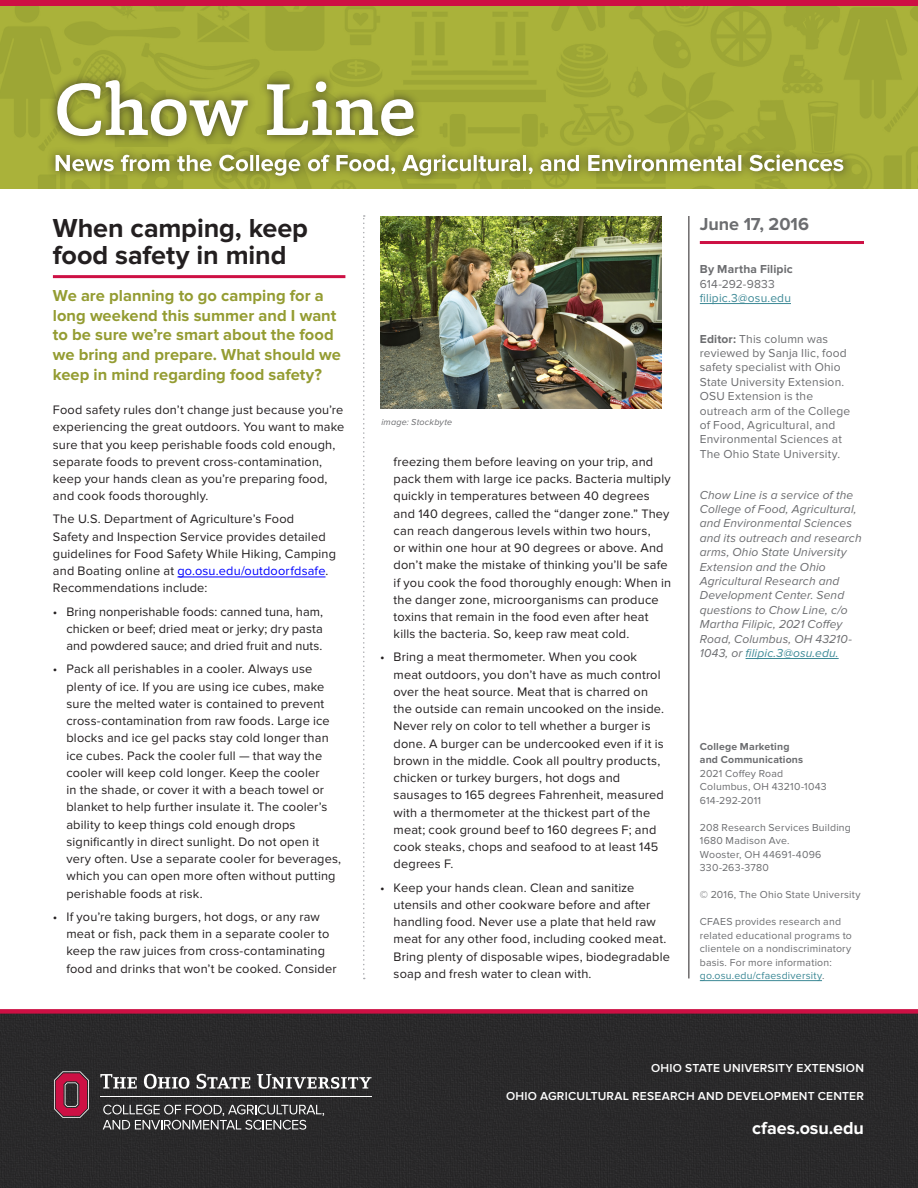
<style>
.page{position:relative;width:918px;height:1188px;background:#fff}
.page>*{position:absolute;margin:0;border:0;box-sizing:border-box;transform-origin:0 0}
.Headline{font:700 27px "Proxima Nova";letter-spacing:-.005em;color:#231f20}
.t1{font:700 18px "Proxima Nova";letter-spacing:-.005em;color:#fff}
.Date{font:700 18px "Proxima Nova";letter-spacing:-.005em;color:#6c6d70}
.Question{font:700 16.5px/19.8px "Proxima Nova";color:#949c32}
.body_-_no_indent{font:12.75px/17.2px "Proxima Nova";letter-spacing:.015em;color:#231f20}
.Sidebar_text_3_-_ita{font:italic 12px/14.4px "Proxima Nova";letter-spacing:.01em;color:#6c6d70}
.Sidebar_text_1{font:12px/14.4px "Proxima Nova";letter-spacing:.015em;color:#6c6d70}
.t2{font:600 12px "Proxima Nova";letter-spacing:.02em;color:#fff}
.Sidebar_text_1-2{font:12px/14.4px "Proxima Nova";letter-spacing:.015em;color:#3d8996}
.Sidebar_text_2_-_sma{font:10.5px/13.5px "Proxima Nova";letter-spacing:.02em;color:#6c6d70}
.Sidebar_text_2_-_sma-2{font:700 10.5px/13.5px "Proxima Nova";letter-spacing:.015em;color:#6c6d70}
.photo_credit{font:italic 9px "Proxima Nova";letter-spacing:.02em;color:#6c6d70}
.s1{color:#00f}
.s2{font-weight:700;color:#6c6d70}
.s3{color:#6c6d70}
.s4{font-weight:700}
.s5{color:#3d8996}
</style>
<div class="page">
<img style="left:0;top:6px;width:918px;height:183px">
<div style="left:0;top:0;width:918px;height:6px;background:#cd1044"></div>
<div style="left:48px;top:71px;width:375px;height:74px;background:#231f20;opacity:.75"></div>
<svg style="left:57px;top:80px;width:357px;height:56px"></svg>
<div style="left:46px;top:145px;width:807px;height:40px;background:#231f20;opacity:.75"></div>
<svg style="left:56px;top:155px;width:787px;height:21px"></svg>
<hr style="left:700px;top:303px;width:91px;height:1px;background:#3d8996">
<hr style="left:746px;top:658px;width:93px;height:1px;background:#3d8996">
<hr style="left:700px;top:241px;width:164px;height:3px;background:#cd1044">
<hr style="left:53px;top:275px;width:292px;height:3px;background:#cd1044">
<hr style="left:177px;top:577px;width:149px;height:1px;background:#00f">
<hr style="left:700px;top:980px;width:122px;height:1px;background:#3d8996">
<img style="left:381px;top:216px;width:281px;height:193px">
<div style="left:0;top:1014px;width:918px;height:174px;background:#2a292a"></div>
<svg style="left:103px;top:1105px;width:221px;height:25px;background:#5a5a5b"></svg>
<svg style="left:54px;top:1071px;width:35px;height:47px;background:#8f324c"></svg>
<hr style="left:100px;top:1096px;width:272px;height:1px;background:#fff">
<svg style="left:100px;top:1074px;width:37px;height:15px"></svg>
<svg style="left:144px;top:1074px;width:45px;height:15px"></svg>
<svg style="left:197px;top:1074px;width:53px;height:15px"></svg>
<svg style="left:257px;top:1074px;width:115px;height:15px"></svg>
<div style="left:0;top:1009px;width:918px;height:5px;background:#cd1044"></div>
<hr style="left:688px;top:216px;width:1px;height:762px;background:#231f20">
<svg style="left:363px;top:215px;width:2px;height:764px"></svg>
<p class="Headline" style="left:53px;top:213px;width:257px">When camping, keep</p>
<p class="Date" style="left:700px;top:214px;width:111px">June 17, 2016</p>
<p class="Headline" style="left:53px;top:240px;width:235px">food safety in mind</p>
<p class="Question" style="left:53px;top:286px;width:290px">We are planning to go camping for a long weekend this summer and I want to be sure we’re smart about the food we bring and prepare. What should we keep in mind regarding food safety?</p>
<p class="body_-_no_indent" style="left:53px;top:401px;width:293px">Food safety rules don’t change just because you’re experiencing the great outdoors. You want to make sure that you keep perishable foods cold enough, separate foods to prevent cross-contamination, keep your hands clean as you’re preparing food, and cook foods thoroughly.</p>
<p class="body_-_no_indent" style="left:53px;top:511px;width:285px">The U.S. Department of Agriculture’s Food<br>Safety and Inspection Service provides detailed guidelines for Food Safety While Hiking, Camping and Boating online at <span class="s1">go.osu.edu/outdoorfdsafe</span>.<br>Recommendations include:</p>
<p class="body_-_no_indent" style="left:66px;top:603px;width:258px;text-align:justify;text-indent:-14px">• Bring nonperishable foods: canned tuna, ham, chicken or beef; dried meat or jerky; dry pasta and powdered sauce; and dried fruit and nuts.</p>
<p class="body_-_no_indent" style="left:66px;top:661px;width:276px;text-indent:-14px">• Pack all perishables in a cooler. Always use plenty of ice. If you are using ice cubes, make sure the melted water is contained to prevent cross-contamination from raw foods. Large ice blocks and ice gel packs stay cold longer than ice cubes. Pack the cooler full — that way the cooler will keep cold longer. Keep the cooler<br>in the shade, or cover it with a beach towel or blanket to help further insulate it. The cooler’s ability to keep things cold enough drops significantly in direct sunlight. Do not open it very often. Use a separate cooler for beverages, which you can open more often without putting perishable foods at risk.</p>
<p class="body_-_no_indent" style="left:66px;top:908px;width:272px;text-indent:-14px">• If you’re taking burgers, hot dogs, or any raw meat or fish, pack them in a separate cooler to keep the raw juices from cross-contaminating food and drinks that won’t be cooked. Consider</p>
<p class="Sidebar_text_1-2" style="left:700px;top:262px;width:94px"><span class="s2">By Martha Filipic<br></span><span class="s3">614-292-9833 </span>filipic.3@osu.edu</p>
<p class="Sidebar_text_1" style="left:700px;top:332px;width:152px"><span class="s4">Editor:</span> This column was reviewed by Sanja Ilic, food safety specialist with Ohio<br>State University Extension.<br>OSU Extension is the outreach arm of the College of Food, Agricultural, and<br>Environmental Sciences at<br>The Ohio State University.</p>
<p class="Sidebar_text_3_-_ita" style="left:700px;top:488px;width:163px">Chow Line is a service of the<br>College of Food, Agricultural, and Environmental Sciences and its outreach and research arms, Ohio State University<br>Extension and the Ohio<br>Agricultural Research and<br>Development Center. Send questions to Chow Line, c/o<br>Martha Filipic, 2021 Coffey<br>Road, Columbus, OH 43210-<br>1043, or <span class="s5">filipic.3@osu.edu.</span></p>
<p class="photo_credit" style="left:381px;top:417px;width:72px">image: Stockbyte</p>
<p class="body_-_no_indent" style="left:394px;top:453px;width:279px">freezing them before leaving on your trip, and pack them with large ice packs. Bacteria multiply quickly in temperatures between 40 degrees and 140 degrees, called the “danger zone.” They can reach dangerous levels within two hours,<br>or within one hour at 90 degrees or above. And don’t make the mistake of thinking you’ll be safe if you cook the food thoroughly enough: When in the danger zone, microorganisms can produce toxins that remain in the food even after heat kills the bacteria. So, keep raw meat cold.</p>
<p class="body_-_no_indent" style="left:394px;top:649px;width:272px;text-indent:-14px">• Bring a meat thermometer. When you cook meat outdoors, you don’t have as much control over the heat source. Meat that is charred on the outside can remain uncooked on the inside.<br>Never rely on color to tell whether a burger is done. A burger can be undercooked even if it is brown in the middle. Cook all poultry products, chicken or turkey burgers, hot dogs and sausages to 165 degrees Fahrenheit, measured with a thermometer at the thickest part of the meat; cook ground beef to 160 degrees F; and cook steaks, chops and seafood to at least 145 degrees F.</p>
<p class="body_-_no_indent" style="left:394px;top:879px;width:278px;text-indent:-14px">• Keep your hands clean. Clean and sanitize utensils and other cookware before and after handling food. Never use a plate that held raw meat for any other food, including cooked meat.<br>Bring plenty of disposable wipes, biodegradable soap and fresh water to clean with.</p>
<p class="Sidebar_text_2_-_sma-2" style="left:700px;top:740px;width:105px">College Marketing and Communications</p>
<p class="Sidebar_text_2_-_sma" style="left:700px;top:767px;width:85px">2021 Coffey Road</p>
<p class="Sidebar_text_2_-_sma" style="left:700px;top:780px;width:128px">Columbus, OH 43210-1043</p>
<p class="Sidebar_text_2_-_sma" style="left:700px;top:794px;width:63px">614-292-2011</p>
<p class="Sidebar_text_2_-_sma" style="left:700px;top:821px;width:153px">208 Research Services Building</p>
<p class="Sidebar_text_2_-_sma" style="left:700px;top:834px;width:91px">1680 Madison Ave.</p>
<p class="Sidebar_text_2_-_sma" style="left:700px;top:848px;width:123px">Wooster, OH 44691-4096</p>
<p class="Sidebar_text_2_-_sma" style="left:700px;top:861px;width:71px">330-263-3780</p>
<p class="Sidebar_text_2_-_sma" style="left:700px;top:888px;width:162px">© 2016, The Ohio State University</p>
<p class="Sidebar_text_2_-_sma" style="left:700px;top:915px;width:154px">CFAES provides research and related educational programs to clientele on a nondiscriminatory basis. For more information: <span class="s5">go.osu.edu/cfaesdiversity</span>.</p>
<p class="t2" style="left:651px;top:1061px;width:214px">OHIO STATE UNIVERSITY EXTENSION</p>
<p class="t2" style="left:506px;top:1090px;width:359px">OHIO AGRICULTURAL RESEARCH AND DEVELOPMENT CENTER</p>
<p class="t1" style="left:752px;top:1118px;width:113px">cfaes.osu.edu</p>
</div>
